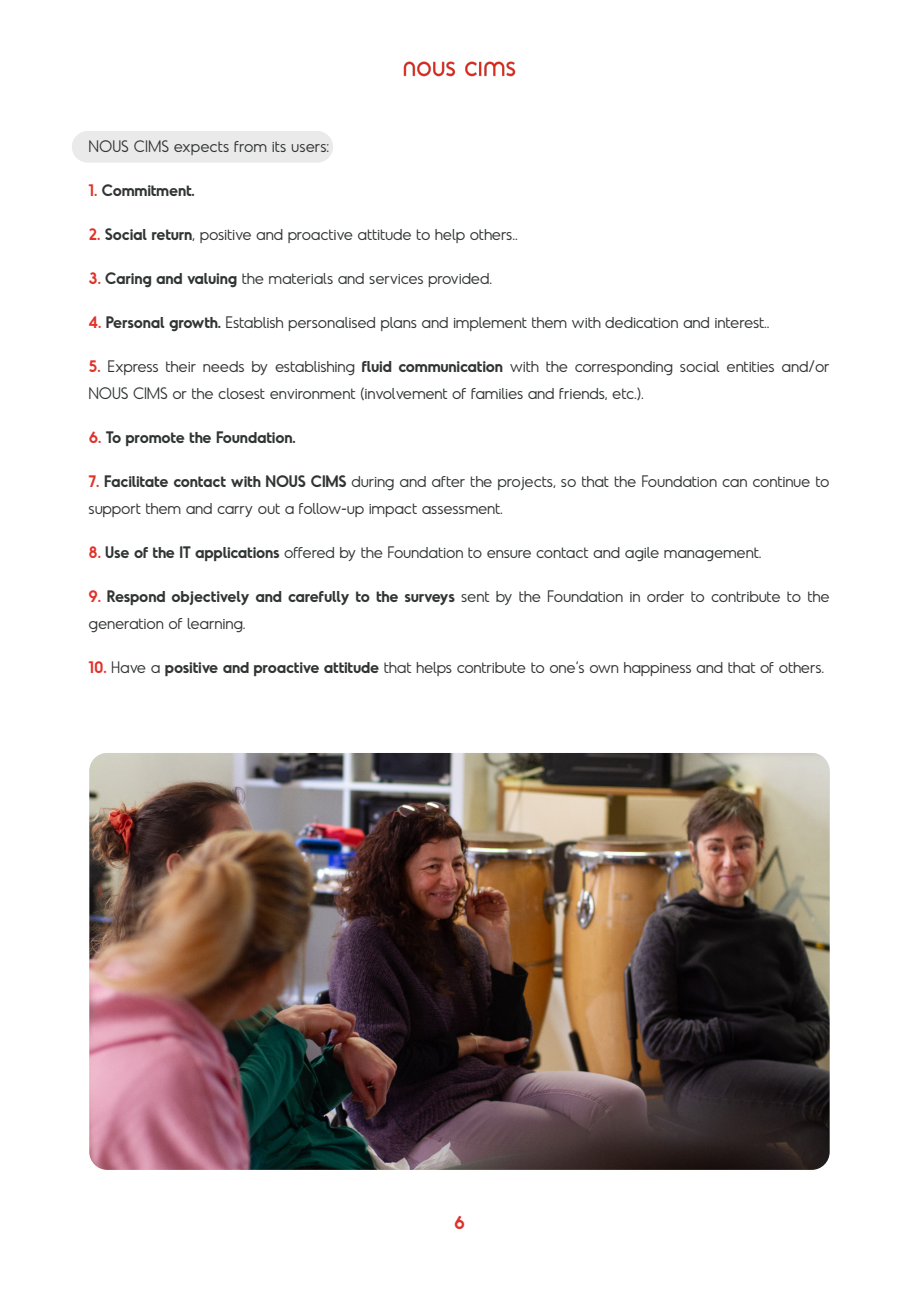
<style>
.page{position:relative;width:919px;height:1289px;background:#fff}
.page>*{position:absolute;margin:0;border:0;box-sizing:border-box;transform-origin:0 0}
.t1{font:600 18px "Odudo";color:#de3029}
.texto_general{font:300 15.75px/27px "Odudo";letter-spacing:-.01em;color:#303432}
.texto_general-2{font:600 15.75px "Odudo";letter-spacing:-.01em;color:#303432}
.s1{color:#e13229}
.s2{font-weight:600;color:#e13229}
.s3{font-weight:600}
</style>
<div class="page">
<img style="left:404px;top:61px;width:111px;height:16px">
<div style="left:72px;top:131px;width:261px;height:32px;background:#eaeaea;border-radius:16px"></div>
<img style="left:89px;top:753px;width:740px;height:416px">
<p class="texto_general" style="left:89px;top:133px;width:242px">NOUS CIMS expects from its users:</p>
<p class="texto_general-2" style="left:89px;top:180px;width:108px"><span class="s1">1.</span> Commitment.</p>
<p class="texto_general" style="left:89px;top:221px;width:430px"><span class="s2">2.</span> <span class="s3">Social return</span>, positive and proactive attitude to help others..</p>
<p class="texto_general" style="left:89px;top:265px;width:405px"><span class="s2">3.</span> <span class="s3">Caring and valuing</span> the materials and services provided.</p>
<p class="texto_general" style="left:89px;top:309px;width:682px"><span class="s2">4.</span> <span class="s3">Personal growth.</span> Establish personalised plans and implement them with dedication and interest..</p>
<p class="texto_general" style="left:89px;top:353px;width:742px"><span class="s2">5.</span> Express their needs by establishing <span class="s3">fluid communication</span> with the corresponding social entities and/or<br>NOUS CIMS or the closest environment (involvement of families and friends, etc.).</p>
<p class="texto_general-2" style="left:89px;top:427px;width:208px"><span class="s1">6.</span> To promote the Foundation.</p>
<p class="texto_general" style="left:89px;top:468px;width:742px"><span class="s2">7.</span> <span class="s3">Facilitate contact with NOUS CIMS</span> during and after the projects, so that the Foundation can continue to support them and carry out a follow-up impact assessment.</p>
<p class="texto_general" style="left:89px;top:539px;width:674px"><span class="s2">8.</span> <span class="s3">Use of the IT applications</span> offered by the Foundation to ensure contact and agile management.</p>
<p class="texto_general" style="left:89px;top:583px;width:742px"><span class="s2">9.</span> <span class="s3">Respond objectively and carefully to the surveys</span> sent by the Foundation in order to contribute to the generation of learning.</p>
<p class="texto_general" style="left:89px;top:654px;width:737px"><span class="s2">10.</span> Have a <span class="s3">positive and proactive attitude</span> that helps contribute to one’s own happiness and that of others.</p>
<p class="t1" style="left:454px;top:1210px;width:13px">6</p>
</div>
